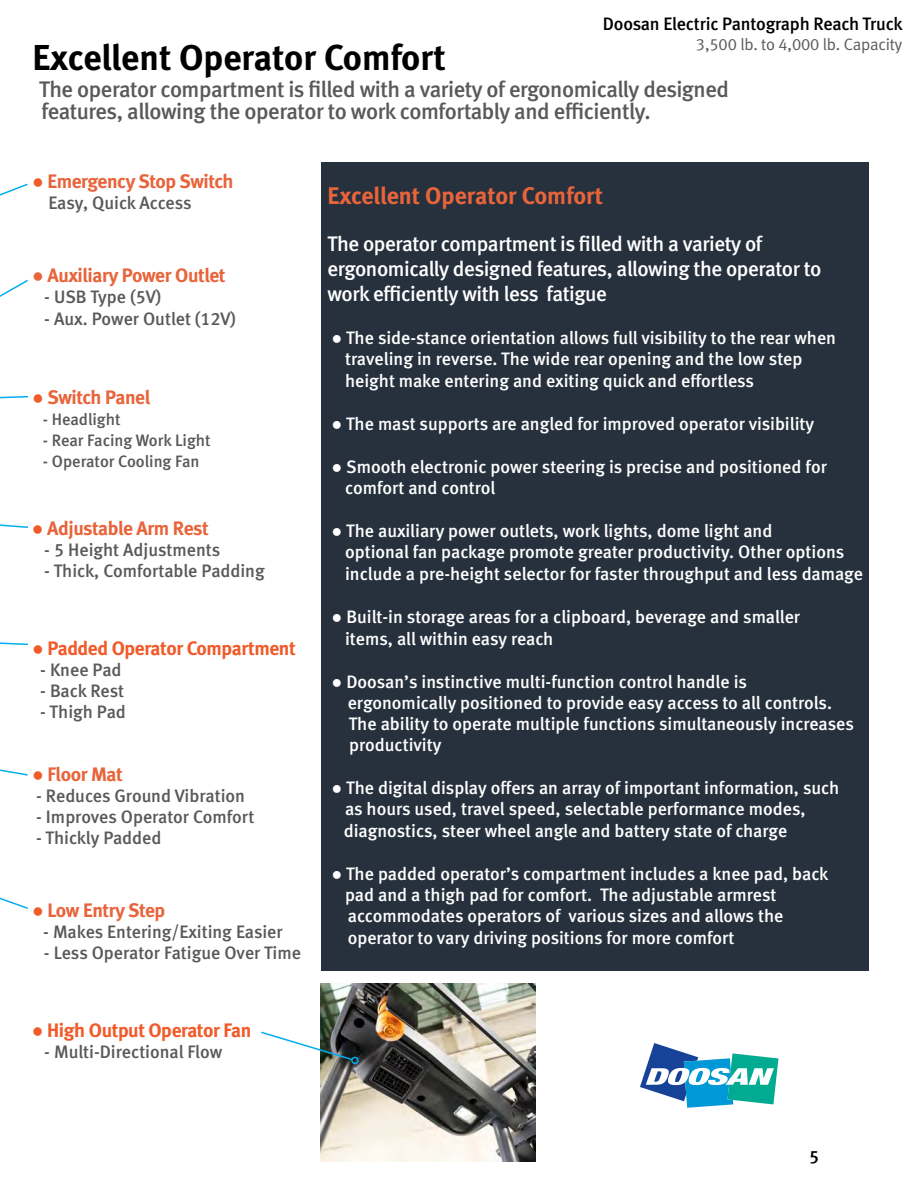
<style>
.page{position:relative;width:918px;height:1188px;background:#fff}
.page>*{position:absolute;margin:0;border:0;box-sizing:border-box;transform-origin:0 0}
.t1{font:36px "Meta Bold LF";color:#000}
.t2{font:24px "Meta Bold LF";color:#e8643b}
.t3{font:22.5px/22.5px "Meta Medium LF";letter-spacing:-.02em;color:#58595b}
.t4{font:21px/25.2px "Meta Medium LF";letter-spacing:-.02em;color:#fff}
.t5{font:19.5px "Meta Bold LF";letter-spacing:-.02em;color:#e8643b}
.t6{font:19.5px "Meta Bold LF";letter-spacing:-.02em;color:#f15a29}
.t7{font:18px/21.3px "Meta Medium LF";color:#fff}
.t8{font:18px "Meta Medium LF";color:#58595b}
.t9{font:18px "Meta Medium LF";letter-spacing:-.01em;color:#000}
.t10{font:16.5px "Meta Medium LF";color:#58595b}
.t11{font:16.5px "Meta Normal LF";letter-spacing:-.01em;color:#58595b}
.s1{font-family:"Calibri";color:#f15a29}
.s2{font-family:"Calibri"}
</style>
<div class="page">
<div style="left:321px;top:162px;width:547px;height:809px;background:#26313d"></div>
<svg style="left:0;top:769px;width:28px;height:7px"></svg>
<svg style="left:0;top:642px;width:28px;height:4px"></svg>
<svg style="left:0;top:524px;width:28px;height:4px"></svg>
<svg style="left:0;top:183px;width:29px;height:216px"></svg>
<svg style="left:640px;top:1043px;width:138px;height:65px"></svg>
<img style="left:321px;top:984px;width:215px;height:177px">
<svg style="left:261px;top:1030px;width:93px;height:31px"></svg>
<div style="left:351px;top:1057px;width:8px;height:7px;border:2px solid #00aeef;border-radius:50%"></div>
<svg style="left:0;top:897px;width:28px;height:12px"></svg>
<p class="t9" style="left:603px;top:14px;width:301px">Doosan Electric Pantograph Reach Truck</p>
<p class="t11" style="left:696px;top:35px;width:208px">3,500 lb. to 4,000 lb. Capacity</p>
<h1 class="t1" style="left:32px;top:35px;width:415px">Excellent Operator Comfort</h1>
<p class="t3" style="left:39px;top:78px;width:691px">The operator compartment is filled with a variety of ergonomically designed features, allowing the operator to work comfortably and efficiently.</p>
<p class="t5" style="left:32px;top:169px;width:203px"><span class="s1">●</span> Emergency Stop Switch</p>
<p class="t8" style="left:48px;top:192px;width:145px">Easy, Quick Access</p>
<p class="t5" style="left:32px;top:263px;width:195px"><span class="s2">●</span> Auxiliary Power Outlet</p>
<p class="t8" style="left:44px;top:286px;width:119px">- USB Type (5V)</p>
<p class="t8" style="left:44px;top:308px;width:193px">- Aux. Power Outlet (12V)</p>
<p class="t5" style="left:32px;top:385px;width:120px"><span class="s1">●</span> Switch Panel</p>
<p class="t10" style="left:43px;top:410px;width:79px">- Headlight</p>
<p class="t10" style="left:43px;top:431px;width:169px">- Rear Facing Work Light</p>
<p class="t10" style="left:43px;top:452px;width:158px">- Operator Cooling Fan</p>
<p class="t5" style="left:32px;top:516px;width:178px"><span class="s1">●</span> Adjustable Arm Rest</p>
<p class="t8" style="left:44px;top:539px;width:178px">- 5 Height Adjustments</p>
<p class="t8" style="left:44px;top:560px;width:222px">- Thick, Comfortable Padding</p>
<p class="t6" style="left:32px;top:636px;width:265px"><span class="s2">●</span> Padded Operator Compartment</p>
<p class="t8" style="left:40px;top:659px;width:83px">- Knee Pad</p>
<p class="t8" style="left:40px;top:680px;width:85px">- Back Rest</p>
<p class="t8" style="left:40px;top:701px;width:87px">- Thigh Pad</p>
<p class="t5" style="left:32px;top:762px;width:92px"><span class="s1">●</span> Floor Mat</p>
<p class="t8" style="left:36px;top:786px;width:210px">- Reduces Ground Vibration</p>
<p class="t8" style="left:36px;top:807px;width:220px">- Improves Operator Comfort</p>
<p class="t8" style="left:36px;top:828px;width:127px">- Thickly Padded</p>
<p class="t5" style="left:32px;top:898px;width:135px"><span class="s1">●</span> Low Entry Step</p>
<p class="t8" style="left:43px;top:921px;width:241px">- Makes Entering/Exiting Easier</p>
<p class="t8" style="left:44px;top:942px;width:259px">- Less Operator Fatigue Over Time</p>
<p class="t6" style="left:32px;top:1017px;width:221px"><span class="s2">●</span> High Output Operator Fan</p>
<p class="t8" style="left:44px;top:1041px;width:180px">- Multi-Directional Flow</p>
<h2 class="t2" style="left:328px;top:180px;width:277px">Excellent Operator Comfort</h2>
<p class="t4" style="left:328px;top:231px;width:495px">The operator compartment is filled with a variety of ergonomically designed features, allowing the operator to work efficiently with less fatigue</p>
<p class="t7" style="left:345px;top:328px;width:493px;text-indent:-14px"><span class="s2">●</span> The side-stance orientation allows full visibility to the rear when traveling in reverse. The wide rear opening and the low step height make entering and exiting quick and effortless</p>
<p class="t7" style="left:332px;top:414px;width:484px"><span class="s2">●</span> The mast supports are angled for improved operator visibility</p>
<p class="t7" style="left:345px;top:456px;width:483px;text-indent:-14px"><span class="s2">●</span> Smooth electronic power steering is precise and positioned for comfort and control</p>
<p class="t7" style="left:345px;top:521px;width:519px;text-indent:-13px"><span class="s2">●</span> The auxiliary power outlets, work lights, dome light and<br>optional fan package promote greater productivity. Other options include a pre-height selector for faster throughput and less damage</p>
<p class="t7" style="left:345px;top:607px;width:457px;text-indent:-14px"><span class="s2">●</span> Built-in storage areas for a clipboard, beverage and smaller items, all within easy reach</p>
<p class="t7" style="left:348px;top:672px;width:508px;text-indent:-16px"><span class="s2">●</span> Doosan’s instinctive multi-function control handle is ergonomically positioned to provide easy access to all controls.<br>The ability to operate multiple functions simultaneously increases productivity</p>
<p class="t7" style="left:344px;top:778px;width:497px;text-indent:-12px"><span class="s2">●</span> The digital display offers an array of important information, such as hours used, travel speed, selectable performance modes, diagnostics, steer wheel angle and battery state of charge</p>
<p class="t7" style="left:345px;top:864px;width:485px;text-indent:-14px"><span class="s2">●</span> The padded operator’s compartment includes a knee pad, back pad and a thigh pad for comfort. The adjustable armrest accommodates operators of various sizes and allows the operator to vary driving positions for more comfort</p>
<p class="t9" style="left:809px;top:1146px;width:12px">5</p>
</div>
